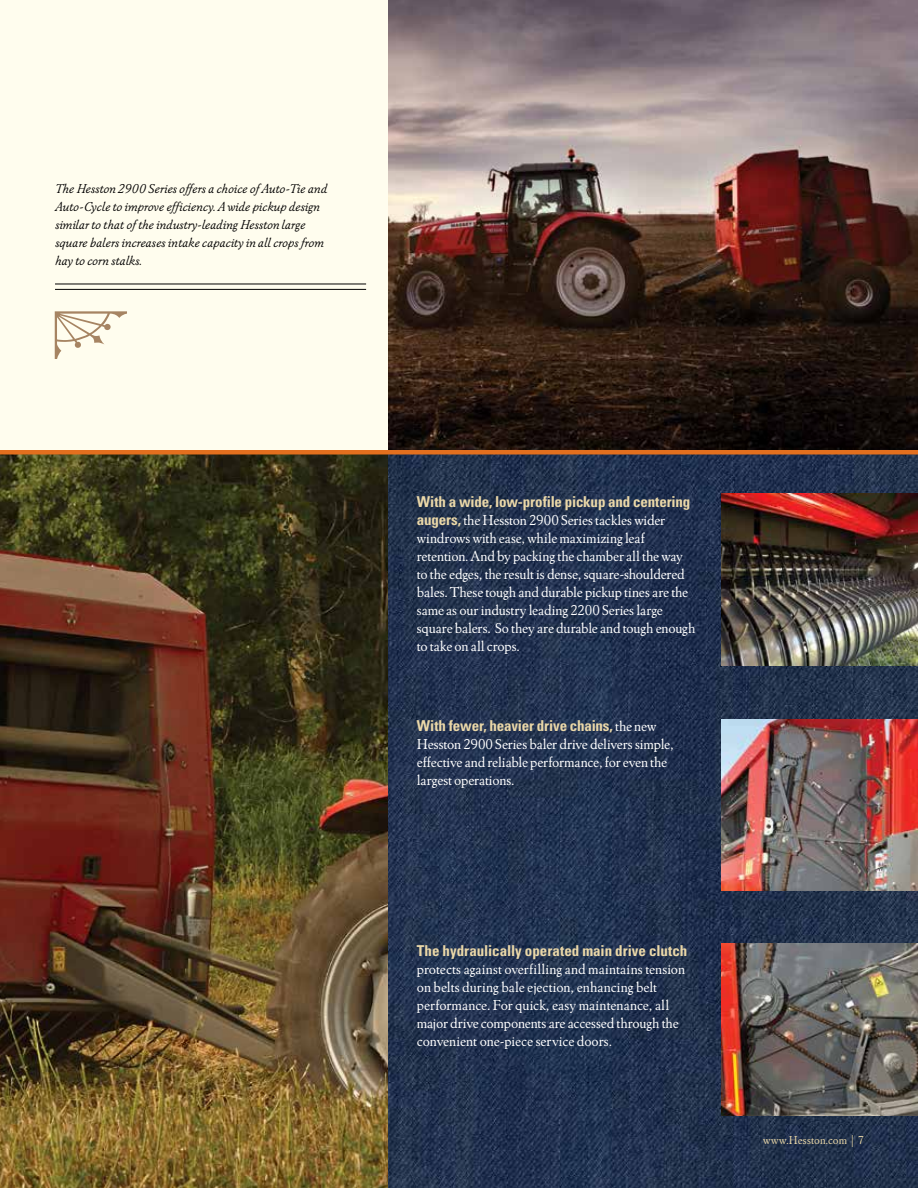
<style>
.page{position:relative;width:918px;height:1188px;background:#fffdee}
.page>*{position:absolute;margin:0;border:0;box-sizing:border-box;transform-origin:0 0}
.t1{font:15px/18px "Winchester New ITC";letter-spacing:-.01em;color:#fff}
.t2{font:700 condensed 15px "Univers";letter-spacing:-.005em;color:#ebd8a8}
.t3{font:italic 13.5px/18px "Winchester New ITC";color:#000}
.t4{font:12px "Winchester New ITC";letter-spacing:.005em;color:#ebd8a8}
.s1{font-family:"Univers";font-weight:700;font-stretch:condensed;color:#ebd8a8}
.s2{font-family:"Winchester New ITC";font-weight:400;font-stretch:normal;color:#fff}
.s3{font-family:"Univers";font-weight:300;font-stretch:condensed}
</style>
<div class="page">
<img style="left:389px;top:0;width:529px;height:1188px">
<img style="left:0;top:454px;width:395px;height:734px">
<img style="left:721px;top:494px;width:197px;height:171px">
<img style="left:721px;top:719px;width:197px;height:172px">
<img style="left:721px;top:944px;width:197px;height:171px">
<hr style="left:0;top:450px;width:918px;height:4px;background:#e36f1e">
<hr style="left:55px;top:284px;width:311px;height:1px;background:#000">
<hr style="left:55px;top:289px;width:311px;height:1px;background:#000">
<p class="t3" style="left:55px;top:179px;width:274px">The Hesston 2900 Series offers a choice of Auto-Tie and Auto-Cycle to improve efficiency. A wide pickup design similar to that of the industry-leading Hesston large square balers increases intake capacity in all crops from hay to corn stalks.</p>
<p class="t2" style="left:417px;top:492px;width:275px">With a wide, low-profile pickup and centering</p>
<p class="t1" style="left:417px;top:510px;width:280px"><span class="s1">augers,</span> the Hesston 2900 Series tackles wider windrows with ease, while maximizing leaf retention. And by packing the chamber all the way to the edges, the result is dense, square-shouldered bales. These tough and durable pickup tines are the same as our industry leading 2200 Series large square balers. So they are durable and tough enough to take on all crops.</p>
<p class="t2" style="left:417px;top:717px;width:241px">With fewer, heavier drive chains, <span class="s2">the new</span></p>
<p class="t1" style="left:417px;top:735px;width:258px">Hesston 2900 Series baler drive delivers simple, effective and reliable performance, for even the largest operations.</p>
<p class="t2" style="left:417px;top:941px;width:272px">The hydraulically operated main drive clutch</p>
<p class="t1" style="left:417px;top:959px;width:270px">protects against overfilling and maintains tension on belts during bale ejection, enhancing belt performance. For quick, easy maintenance, all major drive components are accessed through the convenient one-piece service doors.</p>
<p class="t4" style="left:763px;top:1132px;width:102px">www.Hesston.com <span class="s3">|</span> 7</p>
</div>
